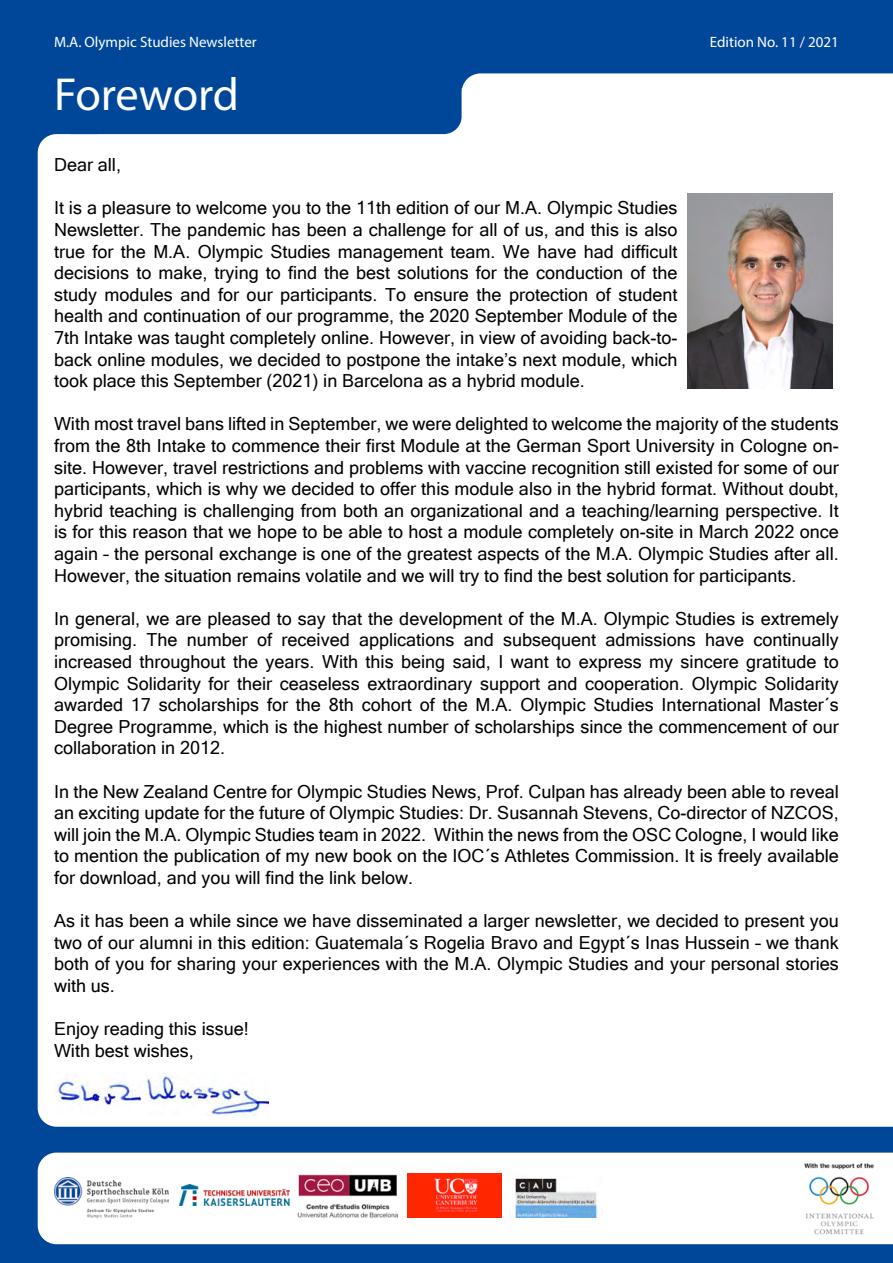
<style>
.page{position:relative;width:893px;height:1263px;background:#fff}
.page>*{position:absolute;margin:0;border:0;box-sizing:border-box;transform-origin:0 0}
.t1{font:46.5px "Myriad Pro";letter-spacing:-.01em;color:#fff}
.t2{font:18px/21.6px "Microsoft Sans Serif";color:#000;text-align:justify}
.t3{font:15px "Myriad Pro";color:#fff}
</style>
<div class="page">
<div style="left:0;top:79px;width:96px;height:113px;background:#004799"></div>
<div style="left:0;top:0;width:893px;height:87px;background:#004799"></div>
<div style="left:0;top:141px;width:893px;height:1122px;background:#004799"></div>
<div style="left:38px;top:1152px;width:855px;height:92px;background:#fff"></div>
<div style="left:38px;top:134px;width:855px;height:993px;background:#fff"></div>
<div style="left:54px;top:51px;width:408px;height:83px;background:#004799;border-radius:18px"></div>
<img style="left:796px;top:1155px;width:86px;height:87px">
<svg style="left:462px;top:73px;width:431px;height:92px"></svg>
<img style="left:297px;top:1173px;width:103px;height:44px">
<img style="left:54px;top:1177px;width:115px;height:40px">
<img style="left:180px;top:1184px;width:109px;height:21px">
<img style="left:407px;top:1173px;width:95px;height:44px">
<img style="left:509px;top:1173px;width:93px;height:44px">
<img style="left:688px;top:194px;width:145px;height:195px">
<img style="left:54px;top:1072px;width:215px;height:44px">
<p class="t3" style="left:54px;top:33px;width:204px">M.A. Olympic Studies Newsletter</p>
<p class="t3" style="left:710px;top:33px;width:131px">Edition No. 11 / 2021</p>
<h1 class="t1" style="left:54px;top:66px;width:187px">Foreword</h1>
<p class="t2" style="left:54px;top:154px;width:69px">Dear all,</p>
<p class="t2" style="left:54px;top:197px;width:625px">It is a pleasure to welcome you to the 11th edition of our M.A. Olympic Studies Newsletter. The pandemic has been a challenge for all of us, and this is also true for the M.A. Olympic Studies management team. We have had difficult decisions to make, trying to find the best solutions for the conduction of the study modules and for our participants. To ensure the protection of student health and continuation of our programme, the 2020 September Module of the 7th Intake was taught completely online. However, in view of avoiding back-to&shy;back online modules, we decided to postpone the intake’s next module, which took place this September (2021) in Barcelona as a hybrid module.</p>
<p class="t2" style="left:54px;top:413px;width:786px">With most travel bans lifted in September, we were delighted to welcome the majority of the students from the 8th Intake to commence their first Module at the German Sport University in Cologne on&shy;site. However, travel restrictions and problems with vaccine recognition still existed for some of our participants, which is why we decided to offer this module also in the hybrid format. Without doubt, hybrid teaching is challenging from both an organizational and a teaching/learning perspective. It is for this reason that we hope to be able to host a module completely on-site in March 2022 once again – the personal exchange is one of the greatest aspects of the M.A. Olympic Studies after all.<br>However, the situation remains volatile and we will try to find the best solution for participants.</p>
<p class="t2" style="left:54px;top:608px;width:786px">In general, we are pleased to say that the development of the M.A. Olympic Studies is extremely promising. The number of received applications and subsequent admissions have continually increased throughout the years. With this being said, I want to express my sincere gratitude to Olympic Solidarity for their ceaseless extraordinary support and cooperation. Olympic Solidarity awarded 17 scholarships for the 8th cohort of the M.A. Olympic Studies International Master´s Degree Programme, which is the highest number of scholarships since the commencement of our collaboration in 2012.</p>
<p class="t2" style="left:54px;top:780px;width:786px">In the New Zealand Centre for Olympic Studies News, Prof. Culpan has already been able to reveal an exciting update for the future of Olympic Studies: Dr. Susannah Stevens, Co-director of NZCOS, will join the M.A. Olympic Studies team in 2022. Within the news from the OSC Cologne, I would like to mention the publication of my new book on the IOC´s Athletes Commission. It is freely available for download, and you will find the link below.</p>
<p class="t2" style="left:54px;top:910px;width:786px">As it has been a while since we have disseminated a larger newsletter, we decided to present you two of our alumni in this edition: Guatemala´s Rogelia Bravo and Egypt´s Inas Hussein – we thank both of you for sharing your experiences with the M.A. Olympic Studies and your personal stories with us.</p>
<p class="t2" style="left:54px;top:1018px;width:196px">Enjoy reading this issue!<br>With best wishes,</p>
</div>
